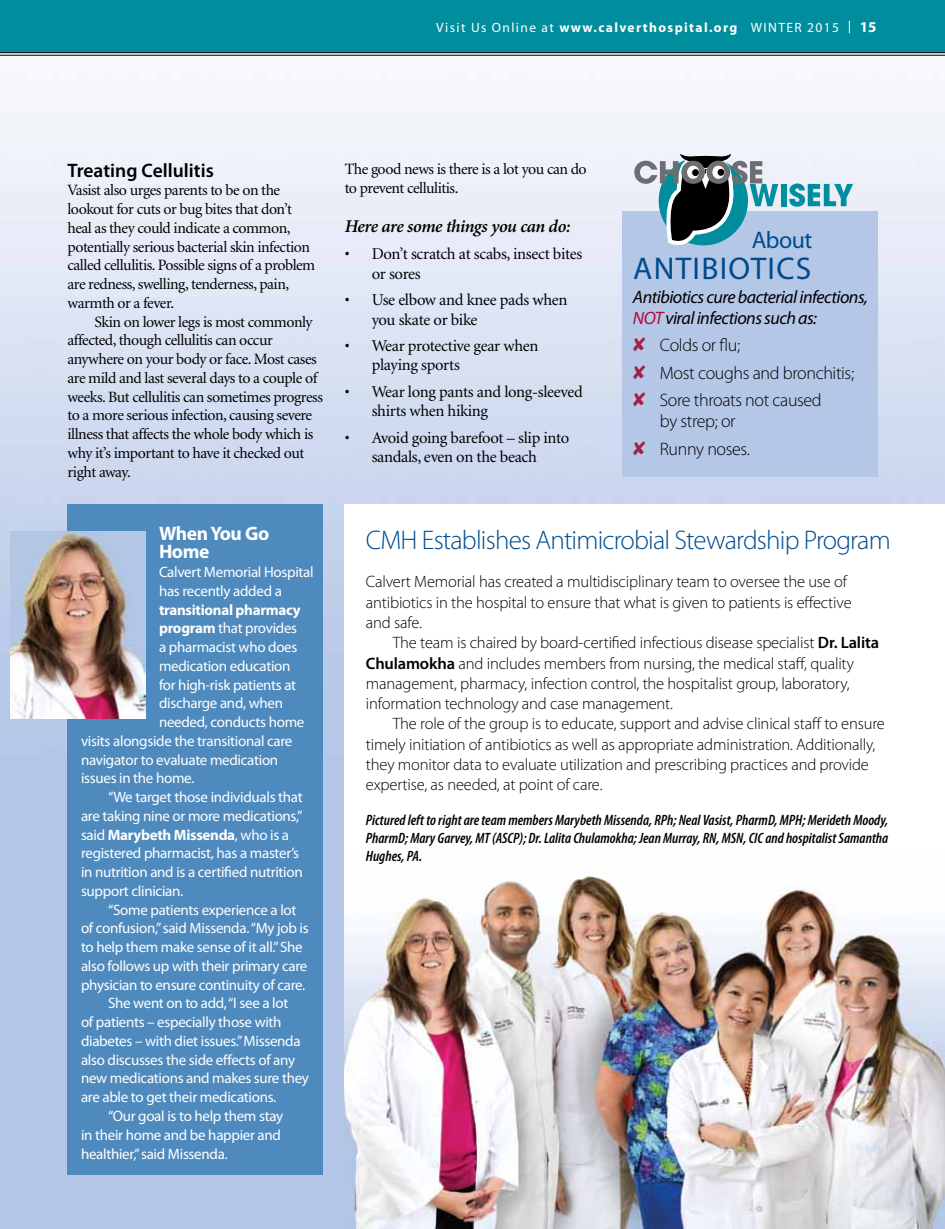
<style>
.page{position:relative;width:945px;height:1229px;background:#fff}
.page>*{position:absolute;margin:0;border:0;box-sizing:border-box;transform-origin:0 0}
.t1{font:31.5px "Myriad Pro";color:#004b8d}
.t2{font:300 27px "Myriad Pro";letter-spacing:-.03em;color:#004b8d}
.t3{font:24px "Myriad Pro";letter-spacing:-.02em;color:#004b8d}
.t4{font:600 19.5px "Myriad Pro";color:#000}
.t5{font:700 19.5px/18.8px "Myriad Pro";letter-spacing:-.02em;color:#fff}
.t6{font:300 18px/27.5px "Myriad Pro";letter-spacing:-.02em;color:#000}
.t7{font:italic 18px/21px "Myriad Pro";letter-spacing:-.03em;color:#000}
.t8{font:italic 600 18px "Minion Pro";letter-spacing:-.025em;color:#000}
.t9{font:300 16.5px/20.2px "Myriad Pro";letter-spacing:-.01em;color:#000}
.t10{font:16.5px/19.5px "Minion";letter-spacing:-.02em;color:#000}
.t11{font:15.75px/18.8px "Minion";letter-spacing:-.03em;color:#000}
.t12{font:15px/18.8px "Myriad Pro";letter-spacing:-.02em;color:#fff}
.t13{font:italic 600 condensed 15px/18px "Myriad Pro";color:#000;text-align:justify}
.t14{font:700 15px "Myriad Pro";letter-spacing:-.02em;color:#fff}
.t15{font:700 15px "Myriad";color:#fff}
.t16{font:13.5px "Myriad";letter-spacing:.1em;color:#fff}
.s1{font-weight:700}
.s2{font-weight:400}
.s3{color:#b30838}
.s4{color:#a51d46}
.s5{font-weight:600}
</style>
<div class="page">
<img style="left:0;top:53px;width:945px;height:1175px">
<div style="left:68px;top:505px;width:255px;height:669px;background:#4f8abe"></div>
<div style="left:622px;top:211px;width:256px;height:266px;background:#b4c7e7"></div>
<div style="left:345px;top:505px;width:600px;height:723px;background:#fff"></div>
<svg style="left:634px;top:153px;width:144px;height:93px"></svg>
<div style="left:781px;top:184px;width:5px;height:22px;background:#008d9d"></div>
<svg style="left:789px;top:183px;width:64px;height:24px;background:#6ebac7"></svg>
<img style="left:10px;top:531px;width:136px;height:187px">
<img style="left:345px;top:869px;width:600px;height:359px">
<div style="left:0;top:0;width:945px;height:52px;background:#008d9d"></div>
<hr style="left:0;top:52px;width:945px;height:1px;background:#000">
<hr style="left:0;top:55px;width:945px;height:1px;background:#000">
<svg style="left:849px;top:21px;width:1px;height:12px"></svg>
<p class="t16" style="left:436px;top:20px;width:404px">Visit Us Online at <span class="s1">www.calverthospital.org</span> WINTER 2015</p>
<p class="t15" style="left:860px;top:19px;width:18px">15</p>
<h3 class="t4" style="left:68px;top:158px;width:148px">Treating Cellulitis</h3>
<p class="t11" style="left:68px;top:182px;width:249px">Vasist also urges parents to be on the lookout for cuts or bug bites that don’t heal as they could indicate a common, potentially serious bacterial skin infection called cellulitis. Possible signs of a problem are redness, swelling, tenderness, pain, warmth or a fever.</p>
<p class="t11" style="left:68px;top:313px;width:257px;text-indent:27px">Skin on lower legs is most commonly affected, though cellulitis can occur anywhere on your body or face. Most cases are mild and last several days to a couple of weeks. But cellulitis can sometimes progress to a more serious infection, causing severe illness that affects the whole body which is why it’s important to have it checked out right away.</p>
<h3 class="t5" style="left:159px;top:523px;width:112px">When You Go<br>Home</h3>
<p class="t12" style="left:159px;top:562px;width:156px">Calvert Memorial Hospital has recently added a</p>
<p class="t14" style="left:159px;top:599px;width:143px">transitional pharmacy</p>
<p class="t12" style="left:159px;top:618px;width:140px"><span class="s1">program</span> that provides</p>
<p class="t12" style="left:159px;top:637px;width:140px">a pharmacist who does</p>
<p class="t12" style="left:159px;top:656px;width:133px">medication education</p>
<p class="t12" style="left:159px;top:675px;width:139px">for high-risk patients at</p>
<p class="t12" style="left:159px;top:693px;width:126px">discharge and, when</p>
<p class="t12" style="left:159px;top:712px;width:147px">needed, conducts home</p>
<p class="t12" style="left:81px;top:731px;width:213px">visits alongside the transitional care</p>
<p class="t12" style="left:81px;top:750px;width:199px">navigator to evaluate medication</p>
<p class="t12" style="left:81px;top:768px;width:115px">issues in the home.</p>
<p class="t12" style="left:108px;top:787px;width:196px">“We target those individuals that</p>
<p class="t12" style="left:81px;top:806px;width:223px">are taking nine or more medications,”</p>
<p class="t14" style="left:81px;top:824px;width:210px"><span class="s2">said</span> Marybeth Missenda<span class="s2">, who is a</span></p>
<p class="t12" style="left:81px;top:843px;width:220px">registered pharmacist, has a master’s</p>
<p class="t12" style="left:81px;top:862px;width:223px">in nutrition and is a certified nutrition</p>
<p class="t12" style="left:81px;top:881px;width:104px">support clinician.</p>
<p class="t12" style="left:108px;top:900px;width:190px">“Some patients experience a lot</p>
<p class="t12" style="left:81px;top:918px;width:229px">of confusion,”said Missenda.“My job is</p>
<p class="t12" style="left:81px;top:937px;width:223px">to help them make sense of it all.”She</p>
<p class="t12" style="left:81px;top:956px;width:228px">also follows up with their primary care</p>
<p class="t12" style="left:81px;top:975px;width:226px">physician to ensure continuity of care.</p>
<p class="t12" style="left:108px;top:993px;width:182px">She went on to add, “I see a lot</p>
<p class="t12" style="left:81px;top:1012px;width:202px">of patients – especially those with</p>
<p class="t12" style="left:81px;top:1031px;width:221px">diabetes – with diet issues.”Missenda</p>
<p class="t12" style="left:81px;top:1050px;width:216px">also discusses the side effects of any</p>
<p class="t12" style="left:81px;top:1068px;width:230px">new medications and makes sure they</p>
<p class="t12" style="left:81px;top:1087px;width:197px">are able to get their medications.</p>
<p class="t12" style="left:108px;top:1106px;width:177px">“Our goal is to help them stay</p>
<p class="t12" style="left:81px;top:1125px;width:202px">in their home and be happier and</p>
<p class="t12" style="left:81px;top:1143px;width:148px">healthier,”said Missenda.</p>
<p class="t11" style="left:345px;top:160px;width:243px;line-height:19.5px">The good news is there is a lot you can do to prevent cellulitis.</p>
<p class="t8" style="left:345px;top:214px;width:227px">Here are some things you can do:</p>
<p class="t10" style="left:372px;top:245px;width:212px;text-indent:-27px">• Don’t scratch at scabs, insect bites or sores</p>
<p class="t10" style="left:372px;top:291px;width:197px;text-indent:-27px">• Use elbow and knee pads when you skate or bike</p>
<p class="t10" style="left:372px;top:336px;width:168px;text-indent:-27px">• Wear protective gear when playing sports</p>
<p class="t10" style="left:372px;top:382px;width:213px;text-indent:-27px">• Wear long pants and long-sleeved shirts when hiking</p>
<p class="t10" style="left:345px;top:428px;width:226px;text-align:center">• Avoid going barefoot – slip into sandals, even on the beach</p>
<h3 class="t3" style="left:752px;top:225px;width:62px">About</h3>
<h1 class="t1" style="left:633px;top:249px;width:74px">Antibio</h1>
<h1 class="t1" style="left:751px;top:249px;width:32px">tics</h1>
<p class="t7" style="left:633px;top:286px;width:236px">Antibiotics cure bacterial infections,<br><span class="s3">NOT</span> viral infections such as:</p>
<p class="t6" style="left:633px;top:331px;width:223px"><span class="s4">✘</span> Colds or flu;<br><span class="s4">✘</span> Most coughs and bronchitis; <span class="s4">✘</span> Sore throats not caused</p>
<p class="t6" style="left:633px;top:407px;width:118px;text-indent:27px">by strep; or <span class="s4">✘</span> Runny noses.</p>
<h2 class="t2" style="left:366px;top:524px;width:526px">CMH Establishes Antimicrobial Stewardship Program</h2>
<p class="t9" style="left:366px;top:571px;width:487px">Calvert Memorial has created a multidisciplinary team to oversee the use of antibiotics in the hospital to ensure that what is given to patients is effective and safe.</p>
<p class="t9" style="left:366px;top:632px;width:515px;text-indent:27px">The team is chaired by board-certified infectious disease specialist <span class="s5">Dr. Lalita Chulamokha</span> and includes members from nursing, the medical staff, quality management, pharmacy, infection control, the hospitalist group, laboratory, information technology and case management.</p>
<p class="t9" style="left:366px;top:713px;width:521px;text-indent:27px">The role of the group is to educate, support and advise clinical staff to ensure timely initiation of antibiotics as well as appropriate administration. Additionally, they monitor data to evaluate utilization and prescribing practices and provide expertise, as needed, at point of care.</p>
<p class="t13" style="left:366px;top:810px;width:524px">Pictured left to right are team members Marybeth Missenda, RPh; Neal Vasist, PharmD, MPH; Merideth Moody, PharmD; Mary Garvey, MT (ASCP); Dr. Lalita Chulamokha; Jean Murray, RN, MSN, CIC and hospitalist Samantha Hughes, PA.</p>
</div>
